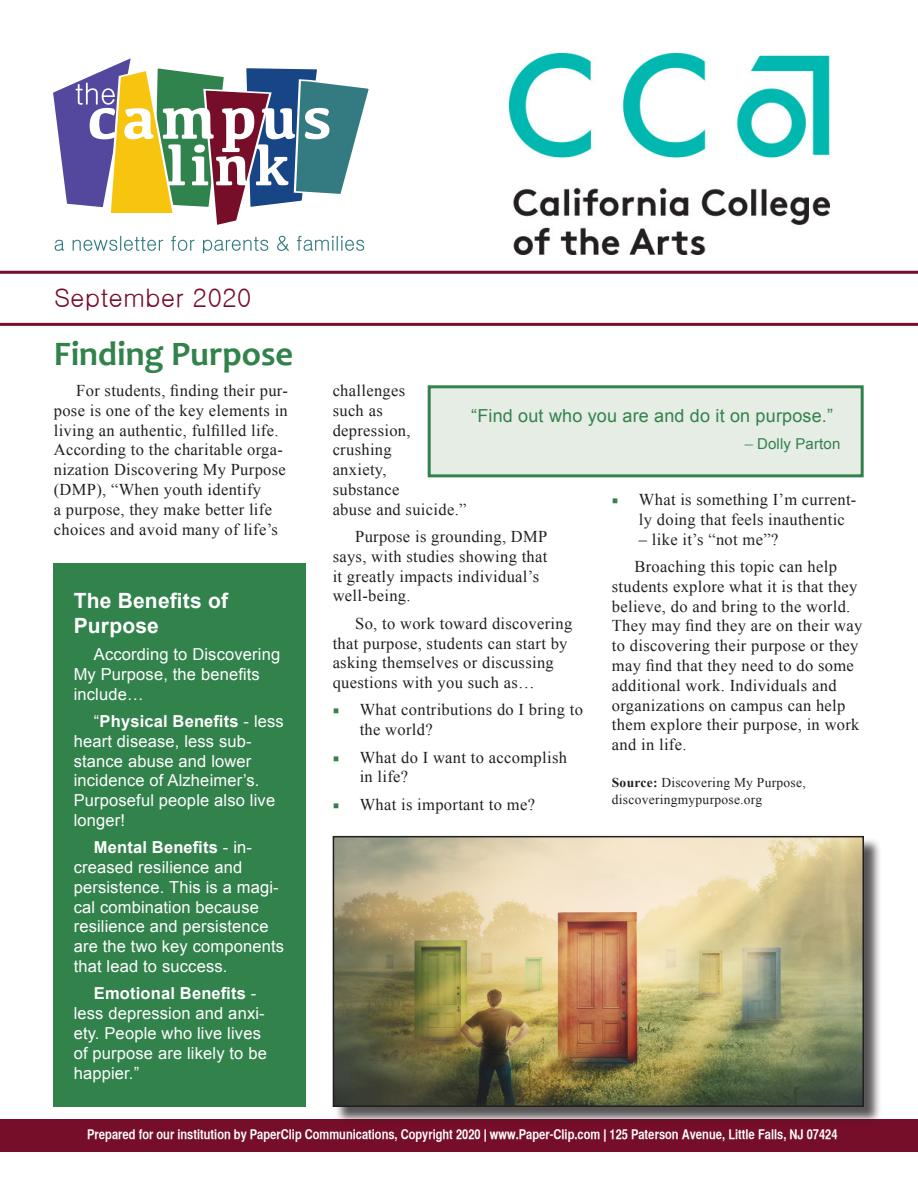
<style>
.page{position:relative;width:918px;height:1188px;background:#fff}
.page>*{position:absolute;margin:0;border:0;box-sizing:border-box;transform-origin:0 0}
.Article_Head_PURPLE{font:700 34.5px "Candara";color:#32824c}
.Month-Year_page1{font:25.8px "Gulim";color:#770e29}
.Box_Head_WHITE{font:700 21px/25.2px "Arial";letter-spacing:.01em;color:#fff}
.Box_Body_GREEN{font:18px "Arial";letter-spacing:.01em;color:#32824c}
.Body{font:16.5px/19.8px "Times New Roman";letter-spacing:.02em;color:#231f20}
.Box_Body_WHITE{font:16.5px/19.8px "Arial";letter-spacing:.01em;color:#fff}
.Box_Body_GREEN-2{font:15px "Arial";letter-spacing:.01em;color:#32824c}
.t1{font:13.5px "Helvetica CY Bold";color:#fff}
.Source{font:13.5px/16.2px "Times New Roman";letter-spacing:.02em;color:#231f20}
.s1{font-weight:700}
.s2{font-family:"Minion Pro";color:#32824c}
.s3{font-family:"Times New Roman";font-size:16.5px}
</style>
<div class="page">
<div style="left:0;top:1119px;width:918px;height:32px;background:#770e29"></div>
<hr style="left:0;top:323px;width:918px;height:3px;background:#770e29">
<svg style="left:55px;top:236px;width:309px;height:17px"></svg>
<svg style="left:53px;top:58px;width:316px;height:167px"></svg>
<hr style="left:0;top:271px;width:918px;height:3px;background:#770e29">
<div style="left:53px;top:564px;width:253px;height:543px;background:#32824c"></div>
<div style="left:429px;top:387px;width:433px;height:89px;background:#e6ede5"></div>
<div style="left:428px;top:385px;width:436px;height:92px;border:3px solid #32824c"></div>
<div style="left:334px;top:837px;width:548px;height:287px;background:#231f20;opacity:.75"></div>
<img style="left:336px;top:839px;width:525px;height:265px">
<div style="left:333px;top:836px;width:531px;height:271px;border:2px solid #231f20"></div>
<img style="left:509px;top:52px;width:321px;height:203px">
<p class="Month-Year_page1" style="left:54px;top:285px;width:199px">September 2020</p>
<p class="Article_Head_PURPLE" style="left:54px;top:332px;width:241px">Finding Purpose</p>
<p class="Body" style="left:54px;top:380px;width:236px;text-indent:22px">For students, finding their pur&shy;pose is one of the key elements in living an authentic, fulfilled life.<br>According to the charitable orga&shy;nization Discovering My Purpose (DMP), “When youth identify<br>a purpose, they make better life choices and avoid many of life’s</p>
<p class="Box_Head_WHITE" style="left:74px;top:588px;width:156px">The Benefits of<br>Purpose</p>
<p class="Box_Body_WHITE" style="left:74px;top:645px;width:208px;text-indent:20px">According to Discovering<br>My Purpose, the benefits include…</p>
<p class="Box_Body_WHITE" style="left:74px;top:711px;width:212px;text-indent:20px">“<span class="s1">Physical Benefits</span> - less heart disease, less sub&shy;stance abuse and lower incidence of Alzheimer’s.<br>Purposeful people also live longer!</p>
<p class="Box_Body_WHITE" style="left:74px;top:838px;width:212px;text-indent:20px"><span class="s1">Mental Benefits</span> - in&shy;creased resilience and persistence. This is a magi&shy;cal combination because resilience and persistence are the two key components that lead to success.</p>
<p class="Box_Body_WHITE" style="left:74px;top:984px;width:195px;text-indent:20px"><span class="s1">Emotional Benefits</span> - less depression and anxi&shy;ety. People who live lives of purpose are likely to be happier.”</p>
<p class="Body" style="left:333px;top:380px;width:135px">challenges<br>such as<br>depression, crushing<br>anxiety,<br>substance<br>abuse and suicide.”</p>
<p class="Body" style="left:333px;top:526px;width:216px;text-indent:22px">Purpose is grounding, DMP says, with studies showing that it greatly impacts individual’s well-being.</p>
<p class="Body" style="left:333px;top:613px;width:241px;text-indent:22px">So, to work toward discovering that purpose, students can start by asking themselves or discussing questions with you such as…</p>
<p class="Body" style="left:360px;top:700px;width:225px;text-indent:-27px"><span class="s2">■</span> What contributions do I bring to the world?</p>
<p class="Body" style="left:360px;top:747px;width:209px;text-indent:-27px"><span class="s2">■</span> What do I want to accomplish in life?</p>
<p class="Body" style="left:333px;top:794px;width:204px"><span class="s2">■</span> What is important to me?</p>
<p class="Box_Body_GREEN" style="left:471px;top:404px;width:363px">“Find out who you are and do it on purpose.”</p>
<p class="Box_Body_GREEN-2" style="left:745px;top:434px;width:97px"><span class="s3">–</span> Dolly Parton</p>
<p class="Body" style="left:639px;top:489px;width:219px;text-indent:-27px"><span class="s2">■</span> What is something I’m current&shy;ly doing that feels inauthentic</p>
<p class="Body" style="left:639px;top:529px;width:141px">– like it’s “not me”?</p>
<p class="Body" style="left:612px;top:556px;width:252px;text-indent:22px">Broaching this topic can help students explore what it is that they believe, do and bring to the world.<br>They may find they are on their way to discovering their purpose or they may find that they need to do some additional work. Individuals and organizations on campus can help them explore their purpose, in work and in life.</p>
<p class="Source" style="left:612px;top:774px;width:195px"><span class="s1">Source:</span> Discovering My Purpose, discoveringmypurpose.org</p>
<p class="t1" style="left:87px;top:1126px;width:752px">Prepared for our institution by PaperClip Communications, Copyright 2020 | www.Paper-Clip.com | 125 Paterson Avenue, Little Falls, NJ 07424</p>
</div>
